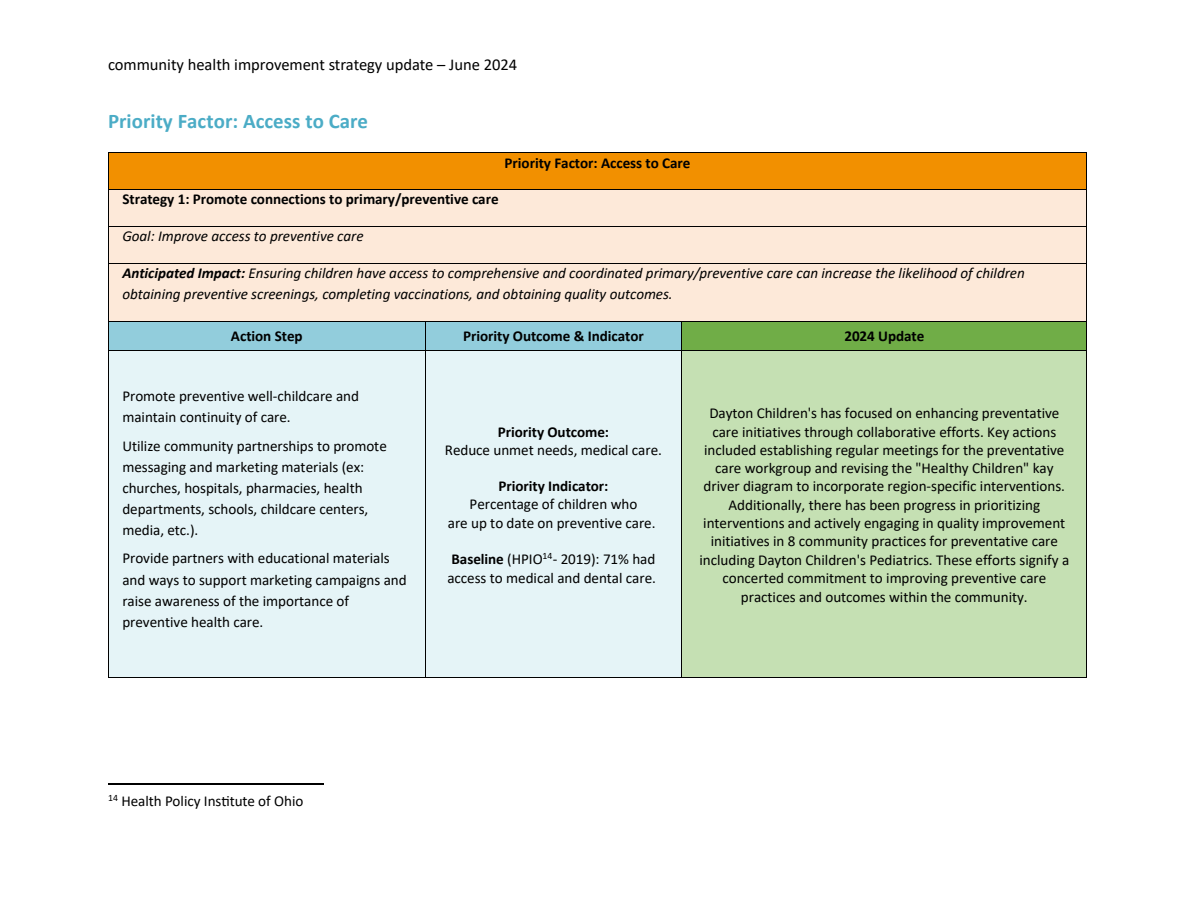
<style>
.page{position:relative;width:1188px;height:918px;background:#fff}
.page>*{position:absolute;margin:0;border:0;box-sizing:border-box;transform-origin:0 0}
.t1{font:700 20.85px "Calibri";color:#4bacc6}
.t2{font:16.5px "Calibri";color:#000}
.t3{font:15.15px/18.3px "Calibri";letter-spacing:-.005em;color:#000}
.t4{font:italic 15.15px/21.3px "Calibri";letter-spacing:-.005em;color:#000}
.t5{font:700 15.15px "Calibri";letter-spacing:-.005em;color:#000}
.s1{font-weight:700}
</style>
<div class="page">
<div style="left:112px;top:153px;width:972px;height:36px;background:#f29000"></div>
<hr style="left:109px;top:153px;width:977px;height:1px;background:#000">
<hr style="left:108px;top:153px;width:1px;height:36px;background:#000">
<hr style="left:1086px;top:153px;width:1px;height:36px;background:#000">
<div style="left:112px;top:190px;width:972px;height:36px;background:#fde9d9"></div>
<hr style="left:109px;top:189px;width:977px;height:1px;background:#000">
<hr style="left:108px;top:190px;width:1px;height:36px;background:#000">
<hr style="left:1086px;top:190px;width:1px;height:36px;background:#000">
<div style="left:112px;top:227px;width:972px;height:36px;background:#fde9d9"></div>
<hr style="left:109px;top:226px;width:977px;height:1px;background:#000">
<hr style="left:108px;top:227px;width:1px;height:36px;background:#000">
<hr style="left:1086px;top:227px;width:1px;height:36px;background:#000">
<div style="left:112px;top:264px;width:972px;height:21px;background:#fde9d9"></div>
<div style="left:112px;top:285px;width:972px;height:36px;background:#fde9d9"></div>
<hr style="left:109px;top:263px;width:977px;height:1px;background:#000">
<hr style="left:108px;top:264px;width:1px;height:57px;background:#000">
<hr style="left:1086px;top:264px;width:1px;height:57px;background:#000">
<div style="left:109px;top:321px;width:316px;height:29px;background:#92cddc"></div>
<div style="left:426px;top:321px;width:255px;height:29px;background:#92cddc"></div>
<div style="left:682px;top:321px;width:404px;height:29px;background:#70ad47"></div>
<hr style="left:109px;top:321px;width:316px;height:1px;background:#000">
<hr style="left:426px;top:321px;width:255px;height:1px;background:#000">
<hr style="left:682px;top:321px;width:404px;height:1px;background:#000">
<div style="left:112px;top:351px;width:310px;height:36px;background:#e5f4f7"></div>
<div style="left:112px;top:387px;width:310px;height:21px;background:#e5f4f7"></div>
<div style="left:112px;top:408px;width:310px;height:28px;background:#e5f4f7"></div>
<div style="left:112px;top:436px;width:310px;height:22px;background:#e5f4f7"></div>
<div style="left:112px;top:458px;width:310px;height:20px;background:#e5f4f7"></div>
<div style="left:112px;top:478px;width:310px;height:22px;background:#e5f4f7"></div>
<div style="left:112px;top:500px;width:310px;height:21px;background:#e5f4f7"></div>
<div style="left:112px;top:521px;width:310px;height:28px;background:#e5f4f7"></div>
<div style="left:112px;top:549px;width:310px;height:21px;background:#e5f4f7"></div>
<div style="left:112px;top:570px;width:310px;height:21px;background:#e5f4f7"></div>
<div style="left:112px;top:591px;width:310px;height:21px;background:#e5f4f7"></div>
<div style="left:112px;top:612px;width:310px;height:29px;background:#e5f4f7"></div>
<div style="left:112px;top:641px;width:310px;height:36px;background:#e5f4f7"></div>
<div style="left:426px;top:351px;width:255px;height:326px;background:#e5f4f7"></div>
<div style="left:682px;top:351px;width:404px;height:326px;background:#c5e0b3"></div>
<svg style="left:108px;top:321px;width:1px;height:30px"></svg>
<hr style="left:109px;top:350px;width:316px;height:1px;background:#000">
<svg style="left:425px;top:321px;width:1px;height:30px"></svg>
<hr style="left:426px;top:350px;width:255px;height:1px;background:#000">
<svg style="left:681px;top:321px;width:1px;height:30px"></svg>
<hr style="left:682px;top:350px;width:404px;height:1px;background:#000">
<svg style="left:1086px;top:321px;width:1px;height:30px"></svg>
<hr style="left:108px;top:351px;width:1px;height:326px;background:#000">
<hr style="left:109px;top:677px;width:316px;height:1px;background:#000">
<hr style="left:425px;top:351px;width:1px;height:326px;background:#000">
<hr style="left:426px;top:677px;width:255px;height:1px;background:#000">
<hr style="left:681px;top:351px;width:1px;height:326px;background:#000">
<hr style="left:682px;top:677px;width:404px;height:1px;background:#000">
<hr style="left:1086px;top:351px;width:1px;height:326px;background:#000">
<hr style="left:108px;top:783px;width:216px;height:1px;background:#000">
<p class="t2" style="left:108px;top:54px;width:411px">community health improvement strategy update – June 2024</p>
<h1 class="t1" style="left:108px;top:108px;width:262px">Priority Factor: Access to Care</h1>
<p class="t5" style="left:505px;top:153px;width:187px">Priority Factor: Access to Care</p>
<p class="t5" style="left:122px;top:190px;width:378px">Strategy 1: Promote connections to primary/preventive care</p>
<p class="t4" style="left:122px;top:225px;width:243px">Goal: Improve access to preventive care</p>
<p class="t4" style="left:122px;top:262px;width:904px"><span class="s1">Anticipated Impact:</span> Ensuring children have access to comprehensive and coordinated primary/preventive care can increase the likelihood of children obtaining preventive screenings, completing vaccinations, and obtaining quality outcomes.</p>
<p class="t5" style="left:231px;top:326px;width:73px">Action Step</p>
<p class="t5" style="left:463px;top:326px;width:182px">Priority Outcome &amp; Indicator</p>
<p class="t5" style="left:844px;top:326px;width:81px">2024 Update</p>
<p class="t3" style="left:122px;top:385px;width:238px;line-height:21.3px">Promote preventive well-childcare and maintain continuity of care.</p>
<p class="t3" style="left:122px;top:435px;width:266px;line-height:21px">Utilize community partnerships to promote messaging and marketing materials (ex: churches, hospitals, pharmacies, health departments, schools, childcare centers, media, etc.).</p>
<p class="t3" style="left:122px;top:548px;width:286px;line-height:21.1px">Provide partners with educational materials and ways to support marketing campaigns and raise awareness of the importance of preventive health care.</p>
<p class="t5" style="left:498px;top:423px;width:113px">Priority Outcome:</p>
<p class="t3" style="left:445px;top:441px;width:219px">Reduce unmet needs, medical care.</p>
<p class="t5" style="left:498px;top:477px;width:112px">Priority Indicator:</p>
<p class="t3" style="left:448px;top:495px;width:209px;text-align:center">Percentage of children who<br>are up to date on preventive care.</p>
<p class="t3" style="left:447px;top:550px;width:210px"><span class="s1">Baseline</span> (HPIO<sup>14</sup>- 2019): 71% had access to medical and dental care.</p>
<p class="t3" style="left:700px;top:404px;width:371px;text-align:center">Dayton Children's has focused on enhancing preventative care initiatives through collaborative efforts. Key actions included establishing regular meetings for the preventative care workgroup and revising the "Healthy Children" kay driver diagram to incorporate region-specific interventions.<br>Additionally, there has been progress in prioritizing interventions and actively engaging in quality improvement initiatives in 8 community practices for preventative care including Dayton Children's Pediatrics. These efforts signify a concerted commitment to improving preventive care practices and outcomes within the community.</p>
<p class="t3" style="left:108px;top:792px;width:197px"><sup>14</sup> Health Policy Ins[tute of Ohio</p>
</div>
